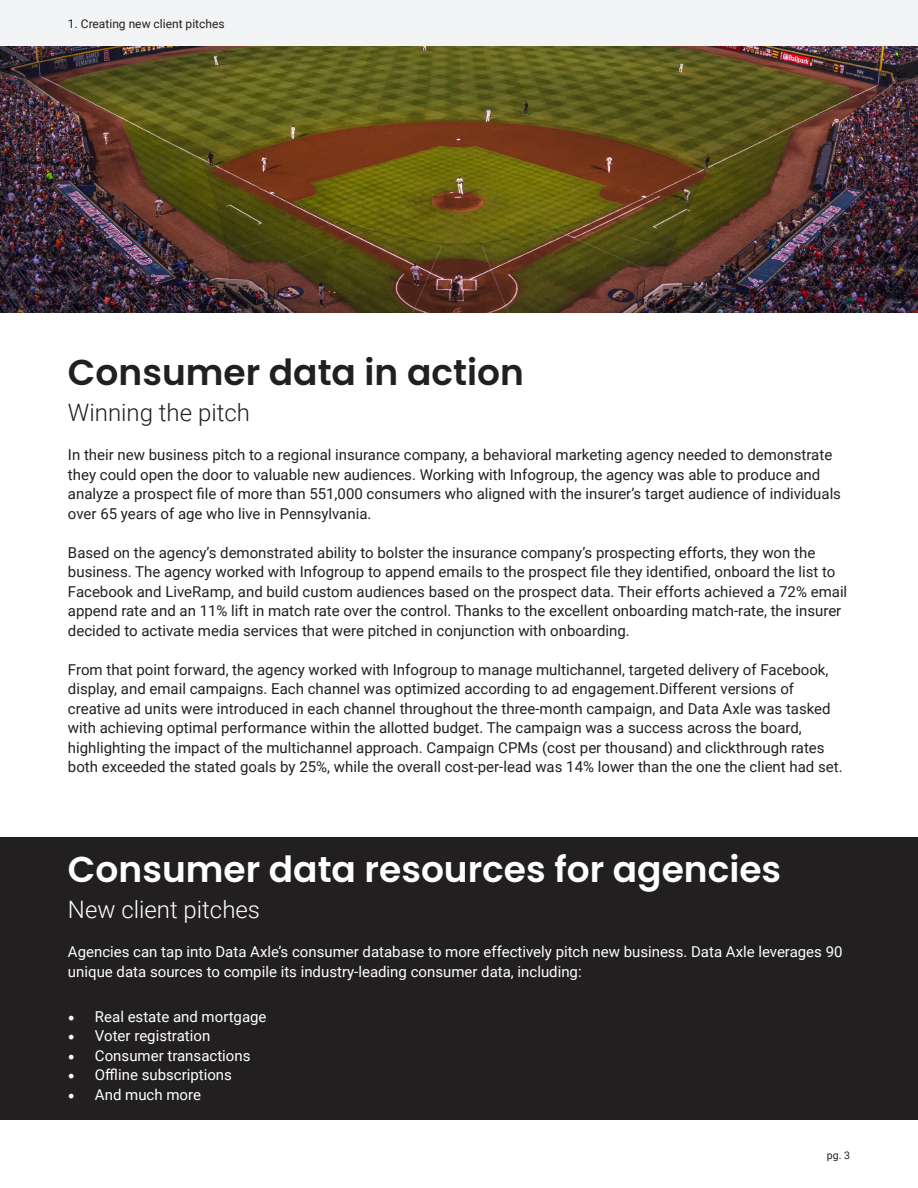
<style>
.page{position:relative;width:918px;height:1188px;background:#fff}
.page>*{position:absolute;margin:0;border:0;box-sizing:border-box;transform-origin:0 0}
.t1{font:600 36px "Poppins";color:#fff}
.t2{font:600 36px "Poppins";color:#221f20}
.t3{font:300 24px "Roboto";color:#fff}
.t4{font:300 24px "Roboto";color:#221f20}
.t5{font:15px/19.5px "Roboto";color:#221f20}
.t6{font:15px/19.5px "Roboto";color:#fff}
.t7{font:12px "Roboto";color:#221f20}
.t8{font:10.5px "Roboto";color:#221f20}
.s1{font-family:"Minion Pro";font-size:18px}
</style>
<div class="page">
<div style="left:0;top:0;width:918px;height:45px;background:#f3f4f5"></div>
<img style="left:0;top:46px;width:918px;height:267px">
<div style="left:0;top:837px;width:918px;height:283px;background:#221f20"></div>
<p class="t7" style="left:68px;top:15px;width:158px">1. Creating new client pitches</p>
<h1 class="t2" style="left:68px;top:352px;width:457px">Consumer data in action</h1>
<h2 class="t4" style="left:68px;top:396px;width:183px">Winning the pitch</h2>
<p class="t5" style="left:68px;top:444px;width:775px">In their new business pitch to a regional insurance company, a behavioral marketing agency needed to demonstrate they could open the door to valuable new audiences. Working with Infogroup, the agency was able to produce and analyze a prospect file of more than 551,000 consumers who aligned with the insurer’s target audience of individuals over 65 years of age who live in Pennsylvania.</p>
<p class="t5" style="left:68px;top:542px;width:781px">Based on the agency’s demonstrated ability to bolster the insurance company’s prospecting efforts, they won the business. The agency worked with Infogroup to append emails to the prospect file they identified, onboard the list to Facebook and LiveRamp, and build custom audiences based on the prospect data. Their efforts achieved a 72% email append rate and an 11% lift in match rate over the control. Thanks to the excellent onboarding match-rate, the insurer decided to activate media services that were pitched in conjunction with onboarding.</p>
<p class="t5" style="left:68px;top:659px;width:776px">From that point forward, the agency worked with Infogroup to manage multichannel, targeted delivery of Facebook, display, and email campaigns. Each channel was optimized according to ad engagement.Different versions of creative ad units were introduced in each channel throughout the three-month campaign, and Data Axle was tasked with achieving optimal performance within the allotted budget. The campaign was a success across the board, highlighting the impact of the multichannel approach. Campaign CPMs (cost per thousand) and clickthrough rates both exceeded the stated goals by 25%, while the overall cost-per-lead was 14% lower than the one the client had set.</p>
<h1 class="t1" style="left:68px;top:849px;width:715px">Consumer data resources for agencies</h1>
<h2 class="t3" style="left:68px;top:893px;width:194px">New client pitches</h2>
<p class="t6" style="left:68px;top:942px;width:776px">Agencies can tap into Data Axle’s consumer database to more effectively pitch new business. Data Axle leverages 90 unique data sources to compile its industry-leading consumer data, including:</p>
<p class="t6" style="left:68px;top:1006px;width:200px"><span class="s1">•</span> Real estate and mortgage</p>
<p class="t6" style="left:68px;top:1026px;width:144px"><span class="s1">•</span> Voter registration</p>
<p class="t6" style="left:68px;top:1045px;width:184px"><span class="s1">•</span> Consumer transactions</p>
<p class="t6" style="left:68px;top:1065px;width:165px"><span class="s1">•</span> Offline subscriptions</p>
<p class="t6" style="left:68px;top:1084px;width:135px"><span class="s1">•</span> And much more</p>
<p class="t8" style="left:827px;top:1147px;width:25px">pg. 3</p>
</div>
